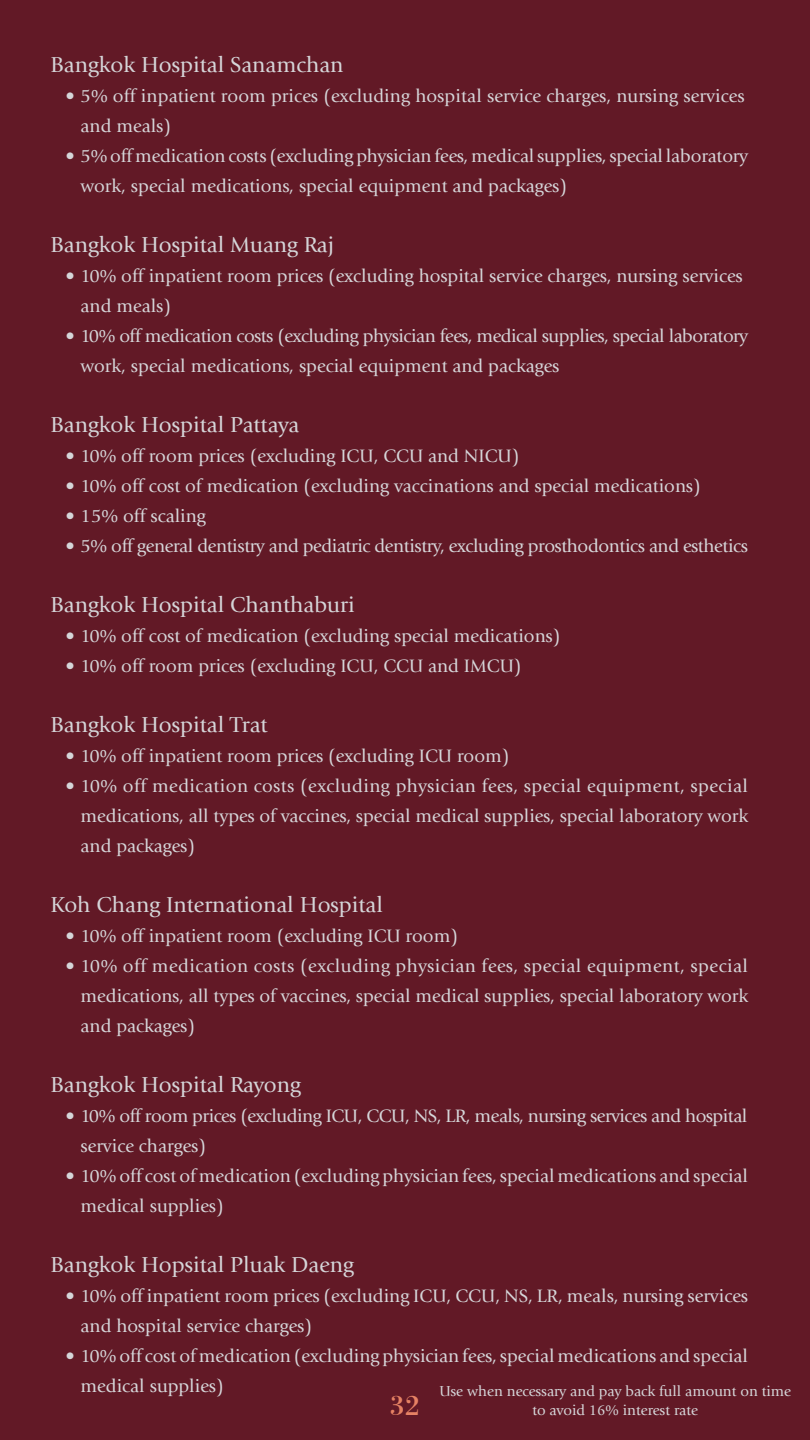
<style>
.page{position:relative;width:810px;height:1440px;background:#621926}
.page>*{position:absolute;margin:0;border:0;box-sizing:border-box;transform-origin:0 0}
.t1{font:30px "Bodoni XT";color:#e68264}
.t2{font:22.5px "Giovanni Std";color:#d5d5d8}
.t3{font:18.75px/30px "Giovanni Std";color:#d5d5d8}
.t4{font:18.75px/30px "Giovanni Std";letter-spacing:-.025em;color:#d5d5d8}
.t5{font:18.75px "Giovanni Std";letter-spacing:-.02em;color:#d5d5d8}
.t6{font:15px/18.8px "Giovanni Std";color:#d5d5d8;text-align:center}
</style>
<div class="page">
<p class="t2" style="left:51px;top:52px;width:294px">Bangkok Hospital Sanamchan</p>
<p class="t3" style="left:81px;top:82px;width:666px;text-indent:-15px">• 5% off inpatient room prices (excluding hospital service charges, nursing services and meals)</p>
<p class="t3" style="left:81px;top:142px;width:669px;text-indent:-15px">• 5% off medication costs (excluding physician fees, medical supplies, special laboratory work, special medications, special equipment and packages)</p>
<p class="t2" style="left:51px;top:232px;width:285px">Bangkok Hospital Muang Raj</p>
<p class="t3" style="left:81px;top:262px;width:664px;text-indent:-15px">• 10% off inpatient room prices (excluding hospital service charges, nursing services and meals)</p>
<p class="t4" style="left:81px;top:322px;width:669px;text-indent:-15px">• 10% off medication costs (excluding physician fees, medical supplies, special laboratory work, special medications, special equipment and packages</p>
<p class="t2" style="left:51px;top:412px;width:250px">Bangkok Hospital Pattaya</p>
<p class="t3" style="left:66px;top:442px;width:455px">• 10% off room prices (excluding ICU, CCU and NICU)</p>
<p class="t3" style="left:66px;top:472px;width:637px">• 10% off cost of medication (excluding vaccinations and special medications)</p>
<p class="t3" style="left:66px;top:502px;width:142px">• 15% off scaling</p>
<p class="t5" style="left:66px;top:536px;width:684px">• 5% off general dentistry and pediatric dentistry, excluding prosthodontics and esthetics</p>
<p class="t2" style="left:51px;top:592px;width:306px">Bangkok Hospital Chanthaburi</p>
<p class="t3" style="left:66px;top:622px;width:496px">• 10% off cost of medication (excluding special medications)</p>
<p class="t3" style="left:66px;top:652px;width:457px">• 10% off room prices (excluding ICU, CCU and IMCU)</p>
<p class="t2" style="left:51px;top:712px;width:219px">Bangkok Hospital Trat</p>
<p class="t3" style="left:66px;top:742px;width:445px">• 10% off inpatient room prices (excluding ICU room)</p>
<p class="t3" style="left:81px;top:772px;width:669px;text-align:justify;text-indent:-15px">• 10% off medication costs (excluding physician fees, special equipment, special medications, all types of vaccines, special medical supplies, special laboratory work and packages)</p>
<p class="t2" style="left:51px;top:892px;width:334px">Koh Chang International Hospital</p>
<p class="t3" style="left:66px;top:922px;width:394px">• 10% off inpatient room (excluding ICU room)</p>
<p class="t3" style="left:81px;top:952px;width:669px;text-align:justify;text-indent:-15px">• 10% off medication costs (excluding physician fees, special equipment, special medications, all types of vaccines, special medical supplies, special laboratory work and packages)</p>
<p class="t2" style="left:51px;top:1072px;width:252px">Bangkok Hospital Rayong</p>
<p class="t4" style="left:81px;top:1102px;width:668px;text-indent:-15px">• 10% off room prices (excluding ICU, CCU, NS, LR, meals, nursing services and hospital service charges)</p>
<p class="t3" style="left:81px;top:1162px;width:669px;text-indent:-15px">• 10% off cost of medication (excluding physician fees, special medications and special medical supplies)</p>
<p class="t2" style="left:51px;top:1252px;width:305px">Bangkok Hopsital Pluak Daeng</p>
<p class="t3" style="left:81px;top:1282px;width:669px;text-indent:-15px">• 10% off inpatient room prices (excluding ICU, CCU, NS, LR, meals, nursing services and hospital service charges)</p>
<p class="t3" style="left:81px;top:1342px;width:669px;text-indent:-15px">• 10% off cost of medication (excluding physician fees, special medications and special medical supplies)</p>
<h1 class="t1" style="left:390px;top:1387px;width:32px">32</h1>
<p class="t6" style="left:439px;top:1382px;width:353px">Use when necessary and pay back full amount on time to avoid 16% interest rate</p>
</div>
